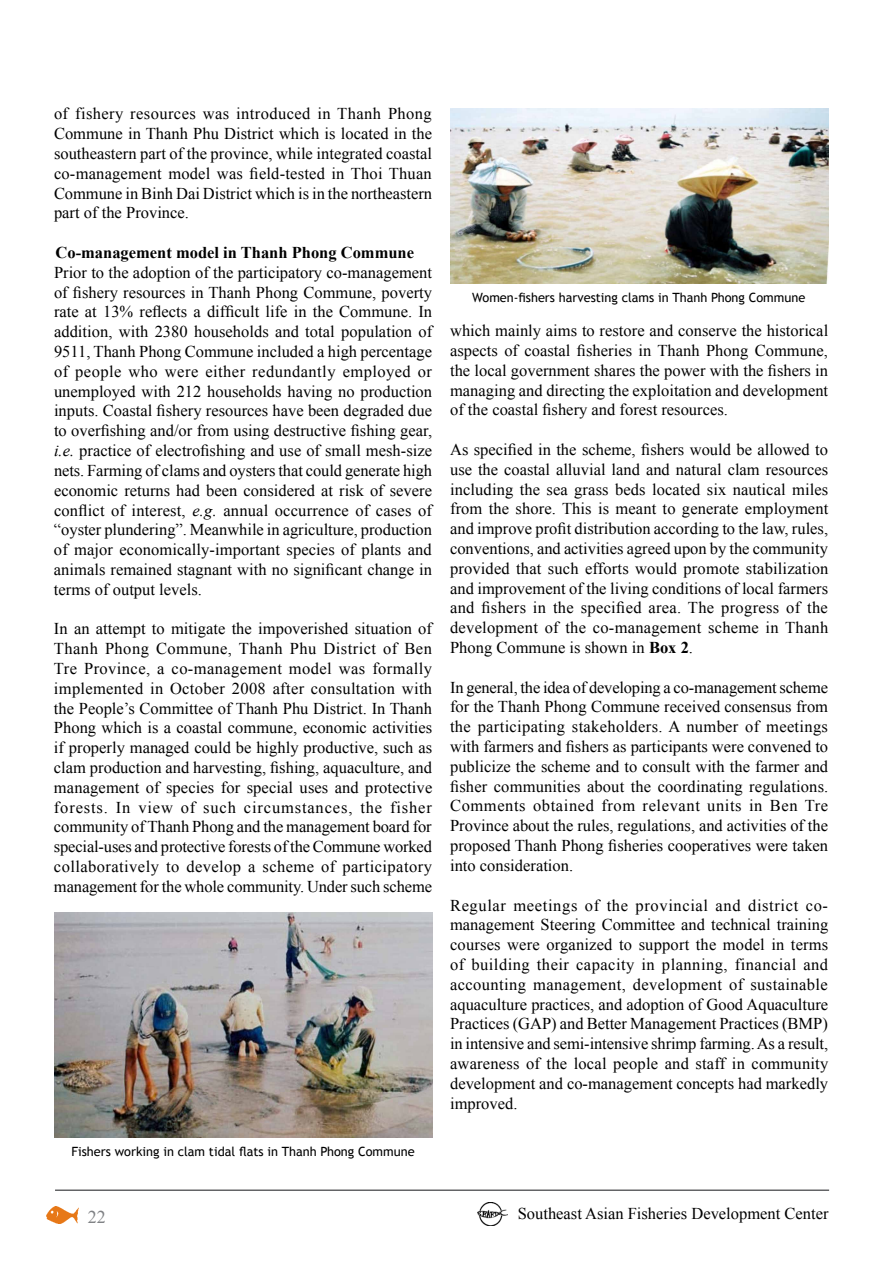
<style>
.page{position:relative;width:893px;height:1263px;background:#fff}
.page>*{position:absolute;margin:0;border:0;box-sizing:border-box;transform-origin:0 0}
.t1{font:18px "Times New Roman";color:#808285}
.t2{font:16.5px/19.8px "Times New Roman";color:#000;text-align:justify}
.t3{font:700 16.5px "Times New Roman";color:#000}
.t4{font:12.75px "Trebuchet MS";color:#000}
.s1{font-style:italic}
.s2{font-weight:700}
</style>
<div class="page">
<img style="left:47px;top:1207px;width:32px;height:16px">
<img style="left:477px;top:1203px;width:31px;height:22px">
<hr style="left:55px;top:1189px;width:774px;height:2px;background:#636466">
<img style="left:54px;top:912px;width:378px;height:225px">
<img style="left:450px;top:108px;width:378px;height:175px">
<p class="t2" style="left:54px;top:104px;width:380px">of fishery resources was introduced in Thanh Phong Commune in Thanh Phu District which is located in the southeastern part of the province, while integrated coastal co-management model was field-tested in Thoi Thuan Commune in Binh Dai District which is in the northeastern part of the Province.</p>
<p class="t3" style="left:56px;top:241px;width:360px">Co-management model in Thanh Phong Commune</p>
<p class="t2" style="left:54px;top:262px;width:380px">Prior to the adoption of the participatory co-management of fishery resources in Thanh Phong Commune, poverty rate at 13% reflects a difficult life in the Commune. In addition, with 2380 households and total population of 9511, Thanh Phong Commune included a high percentage of people who were either redundantly employed or unemployed with 212 households having no production inputs. Coastal fishery resources have been degraded due to overfishing and/or from using destructive fishing gear, <span class="s1">i.e.</span> practice of electrofishing and use of small mesh-size nets. Farming of clams and oysters that could generate high economic returns had been considered at risk of severe conflict of interest, <span class="s1">e.g.</span> annual occurrence of cases of “oyster plundering”. Meanwhile in agriculture, production of major economically-important species of plants and animals remained stagnant with no significant change in terms of output levels.</p>
<p class="t2" style="left:54px;top:619px;width:380px">In an attempt to mitigate the impoverished situation of Thanh Phong Commune, Thanh Phu District of Ben Tre Province, a co-management model was formally implemented in October 2008 after consultation with the People’s Committee of Thanh Phu District. In Thanh Phong which is a coastal commune, economic activities if properly managed could be highly productive, such as clam production and harvesting, fishing, aquaculture, and management of species for special uses and protective forests. In view of such circumstances, the fisher community of Thanh Phong and the management board for special-uses and protective forests of the Commune worked collaboratively to develop a scheme of participatory management for the whole community. Under such scheme</p>
<p class="t4" style="left:71px;top:1144px;width:345px">Fishers working in clam tidal flats in Thanh Phong Commune</p>
<p class="t4" style="left:472px;top:290px;width:335px">Women-fishers harvesting clams in Thanh Phong Commune</p>
<p class="t2" style="left:450px;top:321px;width:380px">which mainly aims to restore and conserve the historical aspects of coastal fisheries in Thanh Phong Commune, the local government shares the power with the fishers in managing and directing the exploitation and development of the coastal fishery and forest resources.</p>
<p class="t2" style="left:450px;top:439px;width:380px">As specified in the scheme, fishers would be allowed to use the coastal alluvial land and natural clam resources including the sea grass beds located six nautical miles from the shore. This is meant to generate employment and improve profit distribution according to the law, rules, conventions, and activities agreed upon by the community provided that such efforts would promote stabilization and improvement of the living conditions of local farmers and fishers in the specified area. The progress of the development of the co-management scheme in Thanh Phong Commune is shown in <span class="s2">Box 2</span>.</p>
<p class="t2" style="left:450px;top:677px;width:380px">In general, the idea of developing a co-management scheme for the Thanh Phong Commune received consensus from the participating stakeholders. A number of meetings with farmers and fishers as participants were convened to publicize the scheme and to consult with the farmer and fisher communities about the coordinating regulations.<br>Comments obtained from relevant units in Ben Tre Province about the rules, regulations, and activities of the proposed Thanh Phong fisheries cooperatives were taken into consideration.</p>
<p class="t2" style="left:450px;top:895px;width:380px">Regular meetings of the provincial and district co&shy;management Steering Committee and technical training courses were organized to support the model in terms of building their capacity in planning, financial and accounting management, development of sustainable aquaculture practices, and adoption of Good Aquaculture Practices (GAP) and Better Management Practices (BMP) in intensive and semi-intensive shrimp farming. As a result, awareness of the local people and staff in community development and co-management concepts had markedly improved.</p>
<p class="t1" style="left:88px;top:1204px;width:20px">22</p>
<p class="t2" style="left:518px;top:1203px;width:312px">Southeast Asian Fisheries Development Center</p>
</div>
